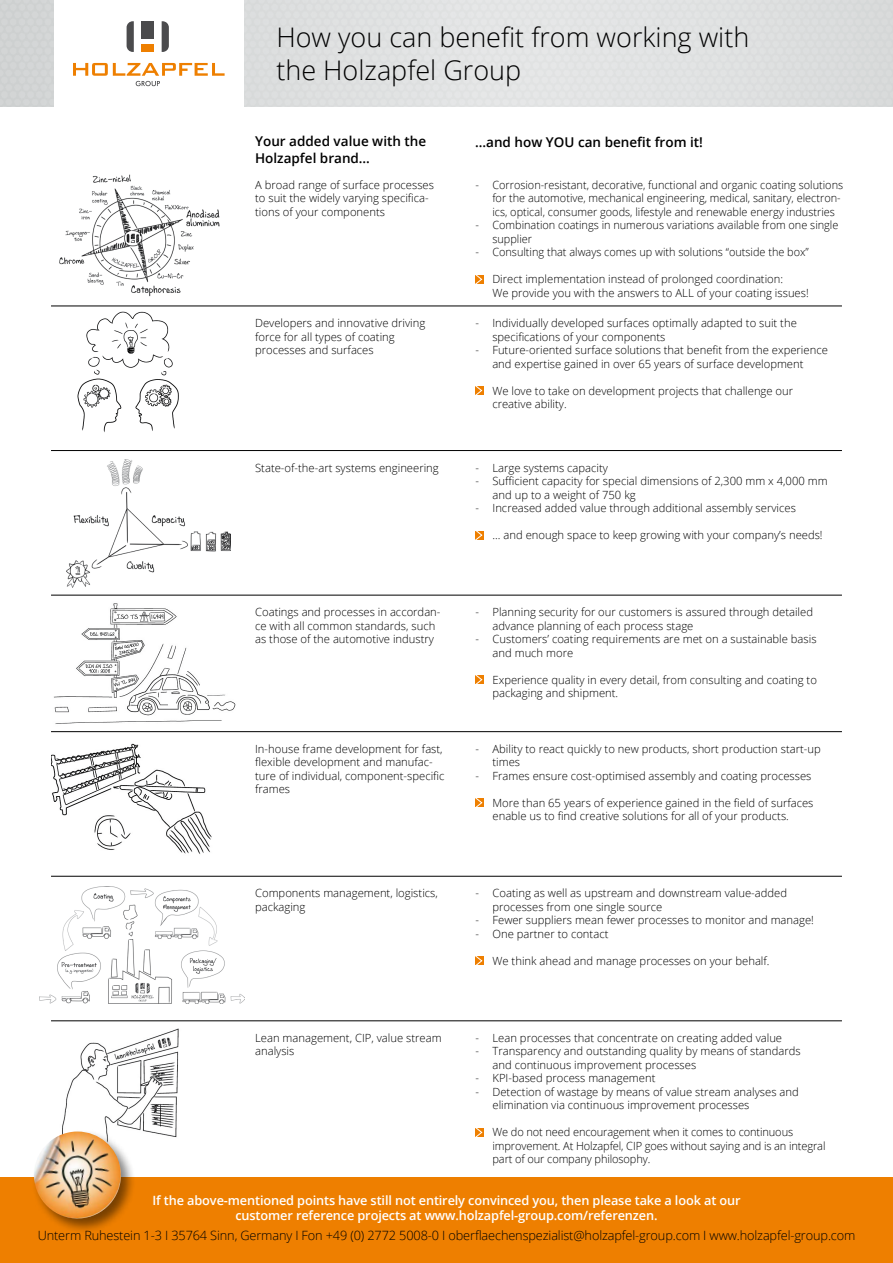
<style>
.page{position:relative;width:893px;height:1263px;background:#fff}
.page>*{position:absolute;margin:0;border:0;box-sizing:border-box;transform-origin:0 0}
.t1{font:300 27px/33px "Open Sans";color:#000}
.t2{font:600 13.5px/16.2px "Open Sans";color:#000}
.t3{font:600 12.75px/15.3px "Open Sans";letter-spacing:-.01em;color:#fff;text-align:center}
.t4{font:300 12.75px "Open Sans";letter-spacing:-.01em;color:#000}
.t5{font:300 11.25px/13.5px "Open Sans";color:#000}
</style>
<div class="page">
<img style="left:54px;top:603px;width:188px;height:130px">
<img style="left:51px;top:732px;width:170px;height:122px">
<img style="left:51px;top:1021px;width:160px;height:116px">
<svg style="left:475px;top:275px;width:8px;height:8px"></svg>
<svg style="left:475px;top:386px;width:8px;height:9px"></svg>
<div style="left:475px;top:531px;width:9px;height:8px;background:#ee7f00"></div>
<svg style="left:476px;top:531px;width:7px;height:8px"></svg>
<div style="left:475px;top:676px;width:9px;height:8px;background:#ee7f00"></div>
<svg style="left:475px;top:676px;width:8px;height:8px"></svg>
<div style="left:475px;top:799px;width:9px;height:8px;background:#ee7f00"></div>
<svg style="left:475px;top:799px;width:8px;height:8px"></svg>
<div style="left:475px;top:957px;width:9px;height:8px;background:#ee7f00"></div>
<svg style="left:476px;top:957px;width:7px;height:8px"></svg>
<div style="left:475px;top:1128px;width:9px;height:8px;background:#ee7f00"></div>
<svg style="left:475px;top:1128px;width:8px;height:8px"></svg>
<img style="left:77px;top:311px;width:102px;height:121px">
<hr style="left:51px;top:306px;width:791px;height:1px;background:#000">
<hr style="left:51px;top:450px;width:791px;height:1px;background:#000">
<hr style="left:51px;top:595px;width:791px;height:1px;background:#000">
<hr style="left:51px;top:731px;width:791px;height:1px;background:#000">
<hr style="left:51px;top:876px;width:791px;height:1px;background:#000">
<hr style="left:51px;top:1020px;width:791px;height:1px;background:#000">
<div style="left:0;top:1178px;width:893px;height:85px;background:#ee7f00"></div>
<svg style="left:73px;top:63px;width:152px;height:23px"></svg>
<svg style="left:127px;top:21px;width:7px;height:31px"></svg>
<div style="left:142px;top:44px;width:12px;height:8px;background:#ee7f00"></div>
<div style="left:142px;top:21px;width:12px;height:17px;background:#4b4b4d"></div>
<svg style="left:162px;top:21px;width:7px;height:31px"></svg>
<div style="left:31px;top:1129px;width:105px;height:105px;background:#000;opacity:.5"></div>
<img style="left:31px;top:1131px;width:93px;height:90px">
<img style="left:59px;top:174px;width:160px;height:123px">
<img style="left:67px;top:459px;width:163px;height:128px">
<img style="left:40px;top:886px;width:204px;height:117px">
<h1 class="t1" style="left:276px;top:20px;width:474px">How you can benefit from working with the Holzapfel Group</h1>
<p class="t2" style="left:255px;top:133px;width:173px">Your added value with the<br>Holzapfel brand…</p>
<p class="t5" style="left:255px;top:178px;width:180px">A broad range of surface processes to suit the widely varying specifica&shy;tions of your components</p>
<p class="t5" style="left:255px;top:316px;width:172px">Developers and innovative driving force for all types of coating processes and surfaces</p>
<p class="t2" style="left:475px;top:133px;width:229px">…and how YOU can benefit from it!</p>
<p class="t5" style="left:492px;top:178px;width:352px;text-indent:-17px">- Corrosion-resistant, decorative, functional and organic coating solutions for the automotive, mechanical engineering, medical, sanitary, electron&shy;ics, optical, consumer goods, lifestyle and renewable energy industries</p>
<p class="t5" style="left:492px;top:218px;width:348px;text-indent:-17px">- Combination coatings in numerous variations available from one single supplier</p>
<p class="t5" style="left:475px;top:245px;width:335px">- Consulting that always comes up with solutions “outside the box”</p>
<p class="t5" style="left:492px;top:272px;width:318px">Direct implementation instead of prolonged coordination:<br>We provide you with the answers to ALL of your coating issues!</p>
<p class="t5" style="left:492px;top:316px;width:306px;text-indent:-17px">- Individually developed surfaces optimally adapted to suit the specifications of your components</p>
<p class="t5" style="left:492px;top:343px;width:337px;text-indent:-17px">- Future-oriented surface solutions that benefit from the experience and expertise gained in over 65 years of surface development</p>
<p class="t5" style="left:492px;top:383px;width:302px">We love to take on development projects that challenge our creative ability.</p>
<p class="t5" style="left:255px;top:460px;width:185px">State-of-the-art systems engineering</p>
<p class="t5" style="left:475px;top:460px;width:134px">- Large systems capacity</p>
<p class="t5" style="left:492px;top:474px;width:337px;text-indent:-17px">- Sufficient capacity for special dimensions of 2,300 mm x 4,000 mm and up to a weight of 750 kg</p>
<p class="t5" style="left:475px;top:501px;width:322px">- Increased added value through additional assembly services</p>
<p class="t5" style="left:492px;top:528px;width:332px">… and enough space to keep growing with your company’s needs!</p>
<p class="t5" style="left:255px;top:605px;width:187px">Coatings and processes in accordan&shy;ce with all common standards, such as those of the automotive industry</p>
<p class="t5" style="left:492px;top:605px;width:322px;text-indent:-17px">- Planning security for our customers is assured through detailed advance planning of each process stage</p>
<p class="t5" style="left:492px;top:632px;width:326px;text-indent:-17px">- Customers’ coating requirements are met on a sustainable basis and much more</p>
<p class="t5" style="left:492px;top:673px;width:326px">Experience quality in every detail, from consulting and coating to packaging and shipment.</p>
<p class="t5" style="left:255px;top:742px;width:191px">In-house frame development for fast, flexible development and manufac&shy;ture of individual, component-specific frames</p>
<p class="t5" style="left:492px;top:742px;width:330px;text-indent:-17px">- Ability to react quickly to new products, short production start-up times</p>
<p class="t5" style="left:475px;top:769px;width:337px">- Frames ensure cost-optimised assembly and coating processes</p>
<p class="t5" style="left:492px;top:796px;width:322px">More than 65 years of experience gained in the field of surfaces enable us to find creative solutions for all of your products.</p>
<p class="t5" style="left:255px;top:886px;width:184px">Components management, logistics, packaging</p>
<p class="t5" style="left:492px;top:886px;width:296px;text-indent:-17px">- Coating as well as upstream and downstream value-added processes from one single source</p>
<p class="t5" style="left:475px;top:913px;width:340px">- Fewer suppliers mean fewer processes to monitor and manage!</p>
<p class="t5" style="left:475px;top:927px;width:134px">- One partner to contact</p>
<p class="t5" style="left:492px;top:954px;width:279px">We think ahead and manage processes on your behalf.</p>
<p class="t5" style="left:255px;top:1031px;width:188px">Lean management, CIP, value stream analysis</p>
<p class="t5" style="left:475px;top:1031px;width:308px">- Lean processes that concentrate on creating added value</p>
<p class="t5" style="left:492px;top:1044px;width:310px;text-indent:-17px">- Transparency and outstanding quality by means of standards and continuous improvement processes</p>
<p class="t5" style="left:475px;top:1071px;width:181px">- KPI-based process management</p>
<p class="t5" style="left:492px;top:1085px;width:308px;text-indent:-17px">- Detection of wastage by means of value stream analyses and elimination via continuous improvement processes</p>
<p class="t5" style="left:492px;top:1125px;width:334px">We do not need encouragement when it comes to continuous improvement. At Holzapfel, CIP goes without saying and is an integral part of our company philosophy.</p>
<p class="t3" style="left:153px;top:1192px;width:589px">If the above-mentioned points have still not entirely convinced you, then please take a look at our customer reference projects at www.holzapfel-group.com/referenzen.</p>
<p class="t4" style="left:38px;top:1226px;width:819px">Unterm Ruhestein 1-3 I 35764 Sinn, Germany I Fon +49 (0) 2772 5008-0 I oberflaechenspezialist@holzapfel-group.com I www.holzapfel-group.com</p>
</div>
